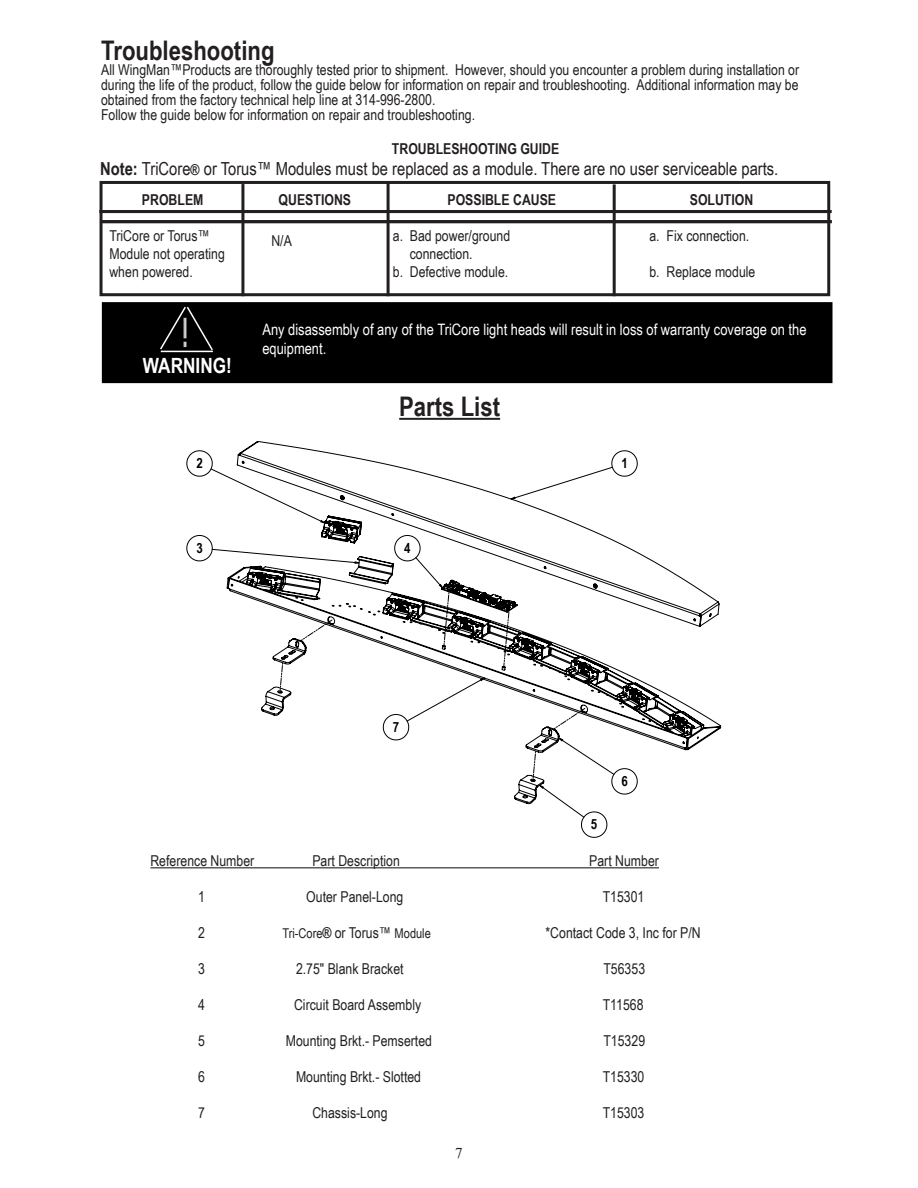
<style>
.page{position:relative;width:918px;height:1188px;background:#fff}
.page>*{position:absolute;margin:0;border:0;box-sizing:border-box;transform-origin:0 0}
.t1{font:700 27px "Arial Narrow";color:#231f20}
.t2{font:700 21px "Arial Narrow";color:#fff}
.t3{font:18px "Arial Narrow";color:#231f20}
.t4{font:15.75px/18.9px "Arial Narrow";color:#fff}
.t5{font:15px/15px "Arial Narrow";color:#231f20}
.t6{font:700 15px "Arial Narrow";color:#231f20}
.t7{font:15px "Times New Roman";color:#231f20}
.t8{font:700 14.1px "Arial Narrow";color:#000}
.t9{font:13.5px "Arial Narrow";color:#231f20}
.s1{font-weight:700}
.s2{font-weight:700;font-size:15px}
.s3{font-size:15px}
</style>
<div class="page">
<hr style="left:399px;top:418px;width:101px;height:2px;background:#231f20">
<hr style="left:150px;top:867px;width:509px;height:1px;background:#231f20">
<svg style="left:227px;top:441px;width:494px;height:363px"></svg>
<svg style="left:442px;top:592px;width:7px;height:55px"></svg>
<svg style="left:502px;top:606px;width:8px;height:62px"></svg>
<svg style="left:531px;top:746px;width:7px;height:35px"></svg>
<svg style="left:278px;top:658px;width:7px;height:35px"></svg>
<svg style="left:297px;top:617px;width:37px;height:26px"></svg>
<svg style="left:550px;top:705px;width:37px;height:26px"></svg>
<div style="left:100px;top:181px;width:730px;height:115px;border:3px solid #231f20"></div>
<hr style="left:241px;top:184px;width:3px;height:112px;background:#231f20">
<hr style="left:387px;top:183px;width:3px;height:113px;background:#231f20">
<hr style="left:613px;top:184px;width:3px;height:112px;background:#231f20">
<hr style="left:101px;top:210px;width:731px;height:3px;background:#231f20">
<hr style="left:101px;top:220px;width:731px;height:3px;background:#231f20">
<div style="left:103px;top:303px;width:729px;height:79px;background:#000"></div>
<div style="left:102px;top:302px;width:731px;height:81px;border:2px solid #000"></div>
<svg style="left:160px;top:306px;width:53px;height:46px"></svg>
<hr style="left:161px;top:351px;width:52px;height:1px;background:#fff">
<img style="left:183px;top:316px;width:7px;height:32px">
<h1 class="t1" style="left:101px;top:30px;width:175px">Troubleshooting</h1>
<p class="t5" style="left:101px;top:62px;width:700px">All WingMan™Products are thoroughly tested prior to shipment. However, should you encounter a problem during installation or during the life of the product, follow the guide below for information on repair and troubleshooting. Additional information may be obtained from the factory technical help line at 314-996-2800.<br>Follow the guide below for information on repair and troubleshooting.</p>
<p class="t6" style="left:392px;top:138px;width:169px">TROUBLESHOOTING GUIDE</p>
<p class="t3" style="left:100px;top:156px;width:680px"><span class="s1">Note:</span> TriCore<span class="s2">®</span> or Torus™ Modules must be replaced as a module. There are no user serviceable parts.</p>
<p class="t6" style="left:142px;top:189px;width:63px">PROBLEM</p>
<p class="t5" style="left:109px;top:227px;width:117px;line-height:18px">TriCore or Torus™<br>Module not operating when powered.</p>
<p class="t6" style="left:279px;top:189px;width:74px">QUESTIONS</p>
<p class="t6" style="left:448px;top:189px;width:110px">POSSIBLE CAUSE</p>
<p class="t5" style="left:393px;top:228px;width:119px">a. Bad power/ground</p>
<p class="t5" style="left:410px;top:246px;width:64px">connection.</p>
<p class="t5" style="left:393px;top:264px;width:117px">b. Defective module.</p>
<p class="t6" style="left:690px;top:189px;width:65px">SOLUTION</p>
<p class="t5" style="left:649px;top:228px;width:101px">a. Fix connection.</p>
<p class="t5" style="left:649px;top:264px;width:107px">b. Replace module</p>
<p class="t5" style="left:271px;top:233px;width:22px">N/A</p>
<h2 class="t2" style="left:143px;top:350px;width:90px">WARNING!</h2>
<p class="t8" style="left:196px;top:452px;width:8px">2</p>
<p class="t8" style="left:196px;top:537px;width:8px">3</p>
<p class="t4" style="left:262px;top:320px;width:546px">Any disassembly of any of the TriCore light heads will result in loss of warranty coverage on the equipment.</p>
<h1 class="t1" style="left:399px;top:386px;width:102px">Parts List</h1>
<p class="t8" style="left:404px;top:537px;width:8px">4</p>
<p class="t8" style="left:621px;top:452px;width:8px">1</p>
<p class="t8" style="left:393px;top:716px;width:8px">7</p>
<p class="t8" style="left:591px;top:814px;width:8px">5</p>
<p class="t8" style="left:621px;top:770px;width:8px">6</p>
<p class="t5" style="left:150px;top:853px;width:105px">Reference Number</p>
<p class="t5" style="left:312px;top:853px;width:89px">Part Description</p>
<p class="t5" style="left:589px;top:853px;width:71px">Part Number</p>
<p class="t5" style="left:198px;top:889px;width:8px">1</p>
<p class="t5" style="left:306px;top:889px;width:99px">Outer Panel-Long</p>
<p class="t5" style="left:603px;top:889px;width:43px">T15301</p>
<p class="t5" style="left:198px;top:925px;width:8px">2</p>
<p class="t9" style="left:282px;top:924px;width:150px">Tri-Core<span class="s2">®</span> <span class="s3">or Torus™</span> Module</p>
<p class="t5" style="left:546px;top:925px;width:157px">*Contact Code 3, Inc for P/N</p>
<p class="t5" style="left:198px;top:961px;width:8px">3</p>
<p class="t5" style="left:296px;top:961px;width:109px">2.75" Blank Bracket</p>
<p class="t5" style="left:603px;top:961px;width:43px">T56353</p>
<p class="t5" style="left:198px;top:997px;width:8px">4</p>
<p class="t5" style="left:294px;top:997px;width:129px">Circuit Board Assembly</p>
<p class="t5" style="left:603px;top:997px;width:42px">T11568</p>
<p class="t5" style="left:198px;top:1033px;width:8px">5</p>
<p class="t5" style="left:286px;top:1033px;width:148px">Mounting Brkt.- Pemserted</p>
<p class="t5" style="left:603px;top:1033px;width:43px">T15329</p>
<p class="t5" style="left:198px;top:1069px;width:8px">6</p>
<p class="t5" style="left:296px;top:1069px;width:127px">Mounting Brkt.- Slotted</p>
<p class="t5" style="left:603px;top:1069px;width:43px">T15330</p>
<p class="t5" style="left:198px;top:1105px;width:8px">7</p>
<p class="t5" style="left:312px;top:1105px;width:77px">Chassis-Long</p>
<p class="t5" style="left:603px;top:1105px;width:43px">T15303</p>
<p class="t7" style="left:455px;top:1143px;width:9px">7</p>
</div>
